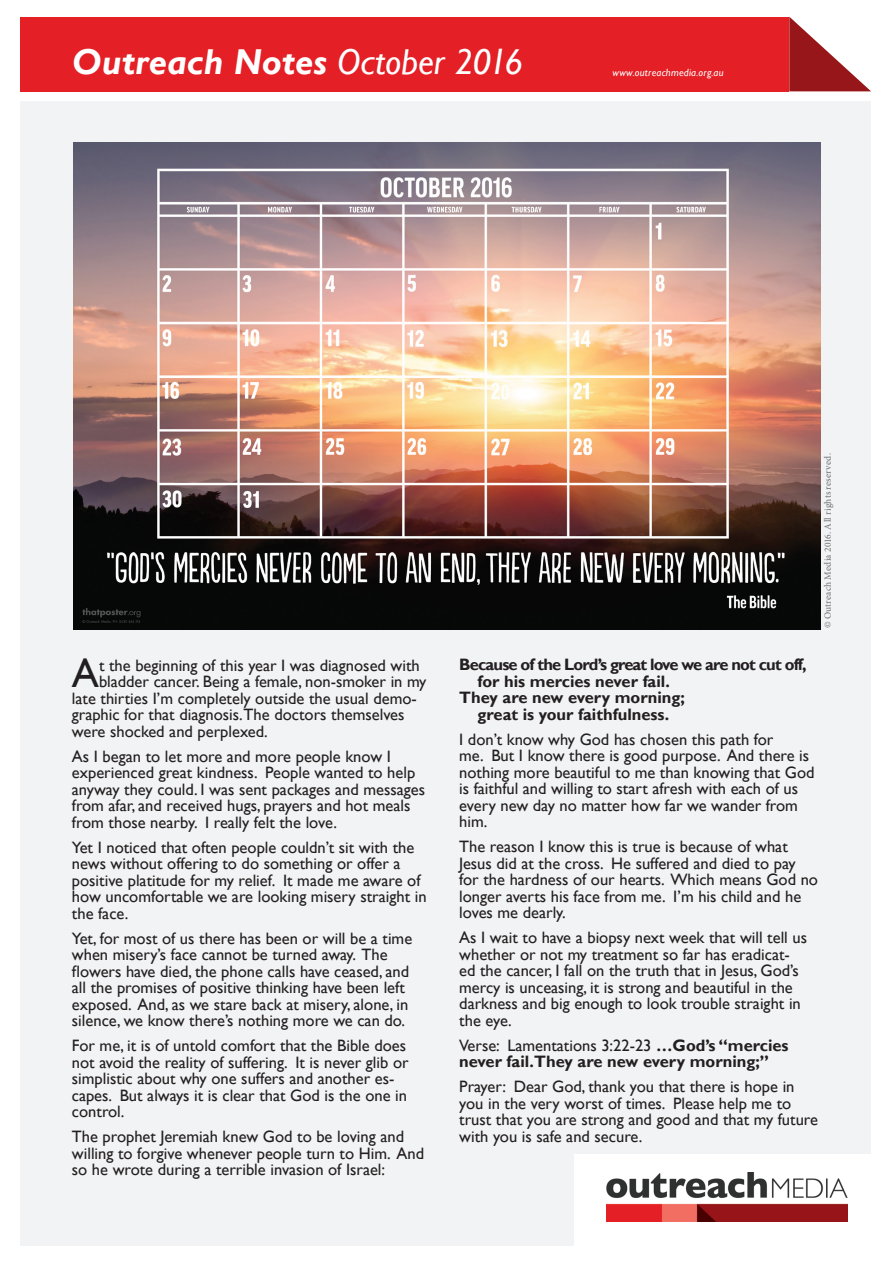
<style>
.page{position:relative;width:893px;height:1263px;background:#fff}
.page>*{position:absolute;margin:0;border:0;box-sizing:border-box;transform-origin:0 0}
.t1{font:40.65px "Gill Sans";color:#231f20}
.t2{font:italic 700 36px "Gill Sans";color:#fff}
.t3{font:16.5px/16.5px "Gill Sans";color:#231f20}
.t4{font:700 16.5px/16.5px "Gill Sans";color:#231f20}
.t5{font:700 16.5px "Gill Sans";letter-spacing:-.05em;color:#231f20}
.t6{font:italic 10.5px "Gill Sans";letter-spacing:.025em;color:#fff}
.t7{font:9.6px "Minion Pro";letter-spacing:.02em;color:#6c6d70}
.s1{font-weight:400}
</style>
<div class="page">
<div style="left:20px;top:101px;width:851px;height:1145px;background:#f2f3f4"></div>
<div style="left:21px;top:17px;width:768px;height:74px;background:#e41f25"></div>
<svg style="left:789px;top:17px;width:82px;height:74px"></svg>
<div style="left:575px;top:1154px;width:318px;height:109px;background:#fff"></div>
<img style="left:606px;top:1172px;width:241px;height:49px">
<img style="left:73px;top:142px;width:747px;height:487px">
<p class="t2" style="left:72px;top:41px;width:453px">Outreach Notes <span class="s1">October 2016</span></p>
<p class="t6" style="left:612px;top:67px;width:113px">www.outreachmedia.org.au</p>
<p class="t7" style="left:821px;top:628px;width:177px;rotate:-90deg">© Outreach Media 2016. All rights reserved.</p>
<p class="t1" style="left:72px;top:650px;width:29px">A</p>
<p class="t3" style="left:99px;top:657px;width:322px">t the beginning of this year I was diagnosed with</p>
<p class="t3" style="left:99px;top:673px;width:329px">bladder cancer. Being a female, non-smoker in my</p>
<p class="t3" style="left:72px;top:690px;width:346px">late thirties I’m completely outside the usual demo-</p>
<p class="t3" style="left:72px;top:706px;width:334px">graphic for that diagnosis.The doctors themselves</p>
<p class="t3" style="left:72px;top:723px;width:197px">were shocked and perplexed.</p>
<p class="t3" style="left:72px;top:748px;width:355px">As I began to let more and more people know I experienced great kindness. People wanted to help anyway they could. I was sent packages and messages from afar, and received hugs, prayers and hot meals from those nearby. I really felt the love.</p>
<p class="t3" style="left:72px;top:839px;width:356px">Yet I noticed that often people couldn’t sit with the news without offering to do something or offer a positive platitude for my relief. It made me aware of how uncomfortable we are looking misery straight in the face.</p>
<p class="t3" style="left:72px;top:930px;width:342px">Yet, for most of us there has been or will be a time when misery’s face cannot be turned away. The flowers have died, the phone calls have ceased, and all the promises of positive thinking have been left exposed. And, as we stare back at misery, alone, in silence, we know there’s nothing more we can do.</p>
<p class="t3" style="left:72px;top:1037px;width:338px">For me, it is of untold comfort that the Bible does not avoid the reality of suffering. It is never glib or simplistic about why one suffers and another es&shy;capes. But always it is clear that God is the one in control.</p>
<p class="t3" style="left:72px;top:1128px;width:354px">The prophet Jeremiah knew God to be loving and willing to forgive whenever people turn to Him. And so he wrote during a terrible invasion of Israel:</p>
<p class="t5" style="left:459px;top:655px;width:349px">Because of the Lord’s great love we are not cut off,</p>
<p class="t4" style="left:478px;top:673px;width:194px">for his mercies never fail.</p>
<p class="t4" style="left:459px;top:690px;width:227px">They are new every morning;</p>
<p class="t4" style="left:478px;top:706px;width:193px">great is your faithfulness.</p>
<p class="t3" style="left:459px;top:731px;width:357px">I don’t know why God has chosen this path for<br>me. But I know there is good purpose. And there is nothing more beautiful to me than knowing that God is faithful and willing to start afresh with each of us every new day no matter how far we wander from him.</p>
<p class="t3" style="left:459px;top:839px;width:360px">The reason I know this is true is because of what Jesus did at the cross. He suffered and died to pay for the hardness of our hearts. Which means God no longer averts his face from me. I’m his child and he loves me dearly.</p>
<p class="t3" style="left:459px;top:930px;width:349px">As I wait to have a biopsy next week that will tell us whether or not my treatment so far has eradicat&shy;ed the cancer, I fall on the truth that in Jesus, God’s mercy is unceasing, it is strong and beautiful in the darkness and big enough to look trouble straight in the eye.</p>
<p class="t4" style="left:459px;top:1037px;width:331px"><span class="s1">Verse: Lamentations 3:22-23</span> …God’s “mercies never fail.They are new every morning;”</p>
<p class="t3" style="left:459px;top:1079px;width:360px">Prayer: Dear God, thank you that there is hope in you in the very worst of times. Please help me to trust that you are strong and good and that my future with you is safe and secure.</p>
</div>
